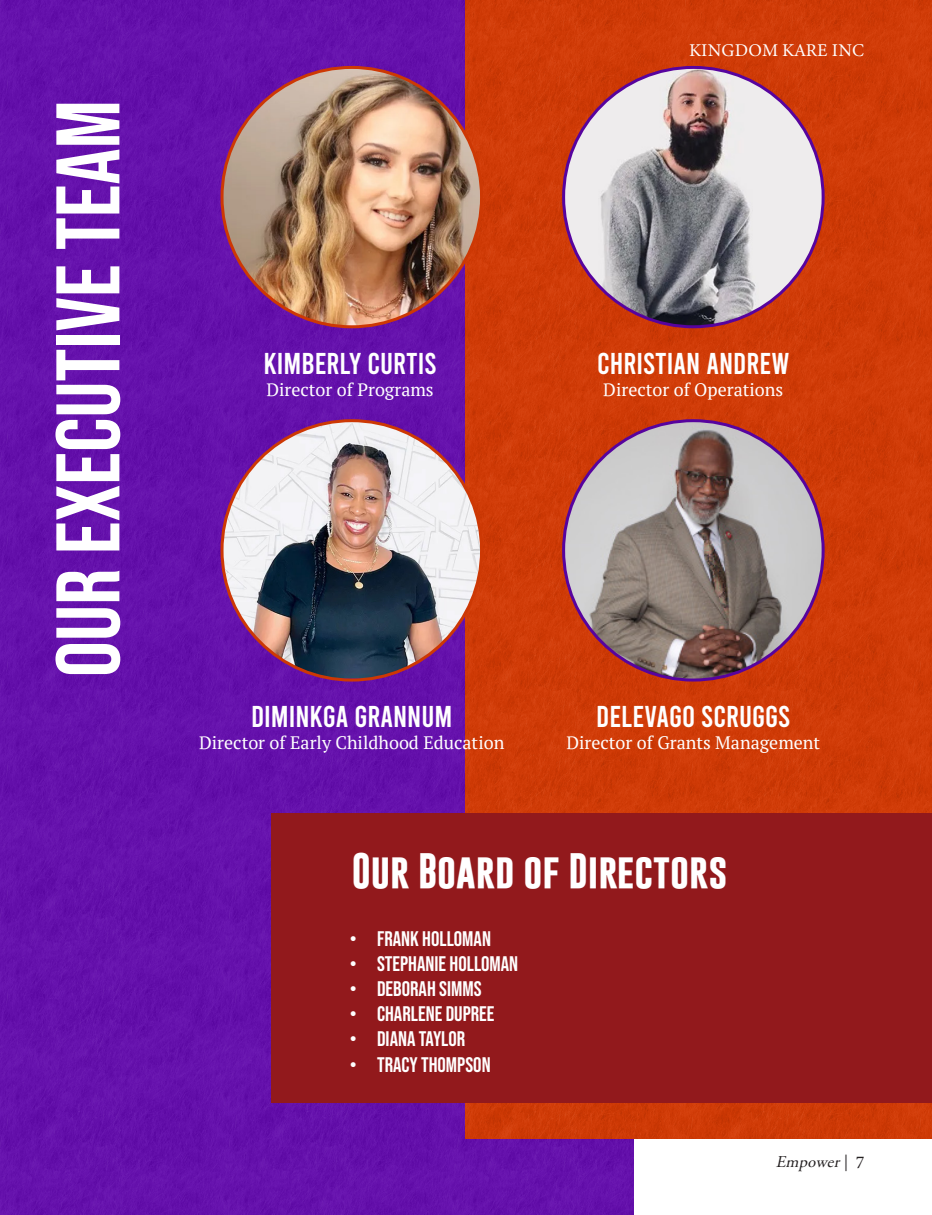
<style>
.page{position:relative;width:932px;height:1215px;background:#fff}
.page>*{position:absolute;margin:0;border:0;box-sizing:border-box;transform-origin:0 0}
.content{font:90px "Bebas Neue";color:#fff}
.t1{font:700 36px "Gobold";color:#fff}
.times{font:30px "Bebas";color:#fff}
.t2{font:21px "Bebas Neue";color:#fff}
.times-2{font:18px "PT Serif";color:#fff}
.t3{font:18px "Minion Variable Concept";letter-spacing:.01em;color:#fff}
.t4{font:italic 16.5px "Adobe Garamond Pro";color:#231f20}
.s1{font-style:normal}
.s2{font-family:"Minion Pro";font-style:normal;font-size:18px}
</style>
<div class="page">
<div style="left:1px;top:0;width:632px;height:1215px;background:#6511ac"></div>
<div style="left:466px;top:0;width:466px;height:1139px;background:#cf3b07"></div>
<img style="left:563px;top:67px;width:260px;height:260px;border-radius:130px">
<img style="left:222px;top:67px;width:259px;height:260px;border-radius:130px">
<img style="left:222px;top:421px;width:259px;height:257px">
<img style="left:563px;top:421px;width:260px;height:259px;border-radius:130px">
<div style="left:271px;top:814px;width:661px;height:289px;background:#92191c"></div>
<p class="content" style="left:37px;top:677px;width:578px;rotate:-90deg">OUR EXECUTIVE TEAM</p>
<p class="times" style="left:263px;top:348px;width:175px">KIMBERLY CURTIS</p>
<p class="times-2" style="left:266px;top:377px;width:169px">Director of Programs</p>
<p class="t3" style="left:689px;top:38px;width:177px">KINGDOM KARE INC</p>
<p class="times" style="left:597px;top:348px;width:194px">CHRISTIAN ANDREW</p>
<p class="times-2" style="left:603px;top:377px;width:181px">Director of Operations</p>
<p class="times" style="left:251px;top:702px;width:203px">DIMINKGA GRANNUM</p>
<p class="times-2" style="left:199px;top:731px;width:307px">Director of Early Childhood Education</p>
<p class="times" style="left:596px;top:702px;width:196px">DELEVAGO SCRUGGS</p>
<p class="times-2" style="left:566px;top:731px;width:255px">Director of Grants Management</p>
<p class="t1" style="left:352px;top:847px;width:377px">Our Board of Directors</p>
<p class="t2" style="left:350px;top:926px;width:142px">• FRANK HOLLOMAN</p>
<p class="t2" style="left:350px;top:952px;width:170px">• STEPHANIE HOLLOMAN</p>
<p class="t2" style="left:350px;top:977px;width:133px">• DEBORAH SIMMS</p>
<p class="t2" style="left:350px;top:1002px;width:146px">• CHARLENE DUPREE</p>
<p class="t2" style="left:350px;top:1027px;width:117px">• DIANA TAYLOR</p>
<p class="t2" style="left:350px;top:1052px;width:142px">• TRACY THOMPSON</p>
<p class="t4" style="left:775px;top:1152px;width:90px">Empower<span class="s1">|</span> <span class="s2">7</span></p>
</div>
